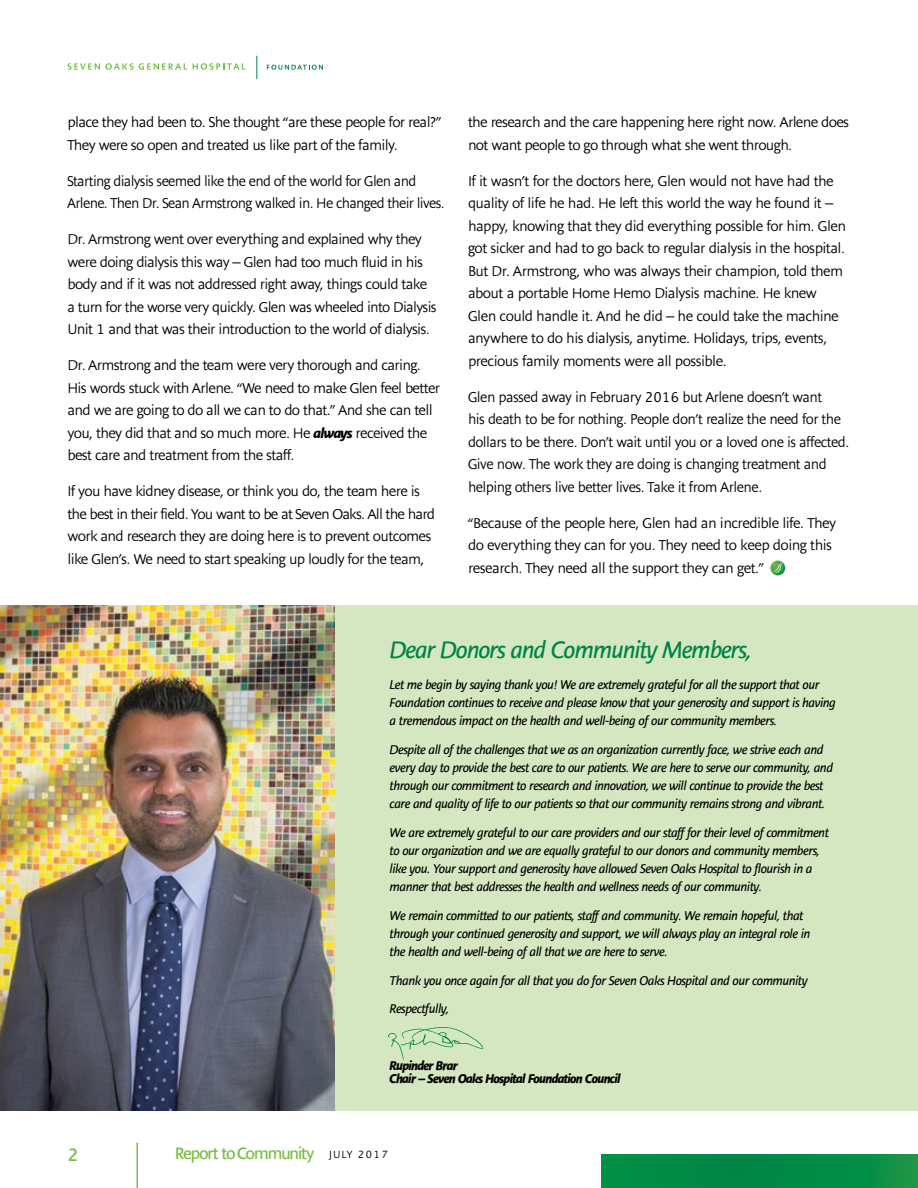
<style>
.page{position:relative;width:918px;height:1188px;background:#fff}
.page>*{position:absolute;margin:0;border:0;box-sizing:border-box;transform-origin:0 0}
.t1{font:italic 24px "Alinea Sans W01";letter-spacing:-.06em;color:#008445}
.t2{font:18px "Alinea Sans W01";color:#77bd43}
.t3{font:16.5px "Alinea Sans W01";letter-spacing:-.09em;color:#77bd43}
.t4{font:300 14.25px/22.5px "Alinea Sans W01";letter-spacing:-.05em;color:#000}
.t5{font:300 14.25px/22.5px "Alinea Sans W01";letter-spacing:-.05em;color:#000;scale:.96 1}
.t6{font:italic 12.75px/18px "Alinea Sans W01";letter-spacing:-.05em;color:#000}
.t7{font:italic 700 12.75px/13.5px "Alinea Sans W01";letter-spacing:-.06em;color:#000}
.s1{font-weight:700;font-style:italic}
.s2{font-weight:300;font-size:10.5px;color:#000}
</style>
<div class="page">
<hr style="left:136px;top:1143px;width:2px;height:45px;background:#77bd43">
<svg style="left:68px;top:63px;width:119px;height:7px"></svg>
<svg style="left:193px;top:63px;width:52px;height:7px"></svg>
<svg style="left:267px;top:65px;width:56px;height:5px"></svg>
<svg style="left:257px;top:56px;width:1px;height:23px"></svg>
<svg style="left:602px;top:1155px;width:316px;height:33px;background:#038b45"></svg>
<div style="left:0;top:605px;width:918px;height:505px;background:#d4e7c0"></div>
<svg style="left:770px;top:561px;width:15px;height:14px"></svg>
<svg style="left:773px;top:563px;width:10px;height:10px"></svg>
<img style="left:0;top:605px;width:334px;height:505px">
<svg style="left:388px;top:1027px;width:95px;height:33px"></svg>
<p class="t4" style="left:68px;top:111px;width:375px">place they had been to. She thought “are these people for real?”<br>They were so open and treated us like part of the family.</p>
<p class="t5" style="left:68px;top:170px;width:394px">Starting dialysis seemed like the end of the world for Glen and<br>Arlene. Then Dr. Sean Armstrong walked in. He changed their lives.</p>
<p class="t4" style="left:68px;top:228px;width:371px">Dr. Armstrong went over everything and explained why they were doing dialysis this way – Glen had too much fluid in his body and if it was not addressed right away, things could take a turn for the worse very quickly. Glen was wheeled into Dialysis Unit 1 and that was their introduction to the world of dialysis.</p>
<p class="t4" style="left:68px;top:354px;width:374px">Dr. Armstrong and the team were very thorough and caring.<br>His words stuck with Arlene. “We need to make Glen feel better and we are going to do all we can to do that.” And she can tell you, they did that and so much more. He <span class="s1">always</span> received the best care and treatment from the staff.</p>
<p class="t4" style="left:68px;top:480px;width:369px">If you have kidney disease, or think you do, the team here is the best in their field. You want to be at Seven Oaks. All the hard work and research they are doing here is to prevent outcomes like Glen’s. We need to start speaking up loudly for the team,</p>
<p class="t4" style="left:468px;top:111px;width:383px">the research and the care happening here right now. Arlene does not want people to go through what she went through.</p>
<p class="t4" style="left:468px;top:170px;width:380px">If it wasn’t for the doctors here, Glen would not have had the quality of life he had. He left this world the way he found it – happy, knowing that they did everything possible for him. Glen got sicker and had to go back to regular dialysis in the hospital.<br>But Dr. Armstrong, who was always their champion, told them about a portable Home Hemo Dialysis machine. He knew Glen could handle it. And he did – he could take the machine anywhere to do his dialysis, anytime. Holidays, trips, events, precious family moments were all possible.</p>
<p class="t4" style="left:468px;top:386px;width:383px">Glen passed away in February 2016 but Arlene doesn’t want<br>his death to be for nothing. People don’t realize the need for the dollars to be there. Don’t wait until you or a loved one is affected.<br>Give now. The work they are doing is changing treatment and helping others live better lives. Take it from Arlene.</p>
<p class="t4" style="left:468px;top:512px;width:370px">“Because of the people here, Glen had an incredible life. They do everything they can for you. They need to keep doing this research. They need all the support they can get.”</p>
<h1 class="t1" style="left:390px;top:636px;width:364px">Dear Donors and Community Members,</h1>
<p class="t6" style="left:390px;top:676px;width:448px">Let me begin by saying thank you! We are extremely grateful for all the support that our<br>Foundation continues to receive and please know that your generosity and support is having a tremendous impact on the health and well-being of our community members.</p>
<p class="t6" style="left:390px;top:741px;width:445px">Despite all of the challenges that we as an organization currently face, we strive each and every day to provide the best care to our patients. We are here to serve our community, and through our commitment to research and innovation, we will continue to provide the best care and quality of life to our patients so that our community remains strong and vibrant.</p>
<p class="t6" style="left:390px;top:824px;width:441px">We are extremely grateful to our care providers and our staff for their level of commitment to our organization and we are equally grateful to our donors and community members, like you. Your support and generosity have allowed Seven Oaks Hospital to flourish in a manner that best addresses the health and wellness needs of our community.</p>
<p class="t6" style="left:390px;top:906px;width:422px">We remain committed to our patients, staff and community. We remain hopeful, that through your continued generosity and support, we will always play an integral role in the health and well-being of all that we are here to serve.</p>
<p class="t6" style="left:390px;top:971px;width:420px">Thank you once again for all that you do for Seven Oaks Hospital and our community</p>
<p class="t6" style="left:390px;top:1000px;width:61px">Respectfully,</p>
<p class="t7" style="left:390px;top:1059px;width:233px">Rupinder Brar<br>Chair – Seven Oaks Hospital Foundation Council</p>
<p class="t2" style="left:68px;top:1144px;width:13px">2</p>
<p class="t3" style="left:175px;top:1144px;width:215px">Report to Community <span class="s2">J U LY 2 0 1 7</span></p>
</div>
